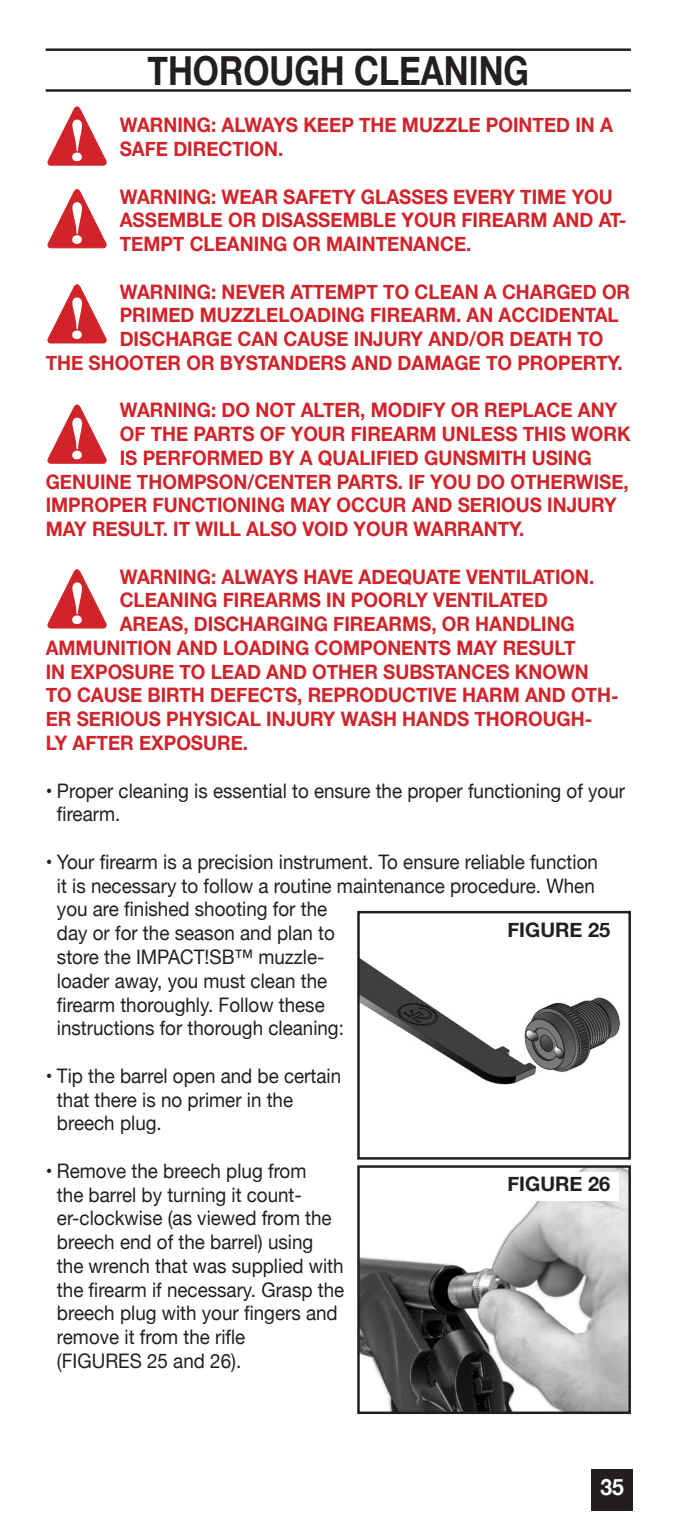
<style>
.page{position:relative;width:674px;height:1531px;background:#fff}
.page>*{position:absolute;margin:0;border:0;box-sizing:border-box;transform-origin:0 0}
.t1{font:700 40px "Helvetica Neue";color:#231f20;scale:.84 1}
.t2{font:700 22.5px "Helvetica Neue";color:#fff;scale:.94 1}
.t3{font:700 20px/23.8px "Helvetica Neue";color:#d1232a;scale:.94 1}
.t4{font:20px/23.8px "Helvetica Neue";color:#231f20;scale:.94 1}
.t5{font:700 20px "Helvetica Neue";color:#231f20}
.t6{font:700 20px "Helvetica Neue";letter-spacing:.085em;color:#d1232a;scale:.94 1}
</style>
<div class="page">
<div style="left:591px;top:1468px;width:42px;height:42px;background:#231f20"></div>
<hr style="left:46px;top:48px;width:585px;height:3px;background:#231f20">
<hr style="left:46px;top:89px;width:585px;height:3px;background:#231f20">
<img style="left:360px;top:958px;width:261px;height:127px">
<div style="left:357px;top:910px;width:274px;height:249px;border:2px solid #231f20"></div>
<img style="left:360px;top:1168px;width:268px;height:242px">
<div style="left:357px;top:1165px;width:274px;height:248px;border:2px solid #231f20"></div>
<div style="left:498px;top:1171px;width:121px;height:29px;background:#fff"></div>
<svg style="left:47px;top:106px;width:60px;height:60px"></svg>
<svg style="left:47px;top:404px;width:60px;height:60px"></svg>
<svg style="left:47px;top:569px;width:60px;height:60px"></svg>
<svg style="left:47px;top:189px;width:60px;height:60px"></svg>
<svg style="left:47px;top:284px;width:60px;height:60px"></svg>
<h1 class="t1" style="left:147px;top:39px;width:456px">THOROUGH CLEANING</h1>
<p class="t3" style="left:120px;top:114px;width:210px">WARNING: ALWAYS KEE</p>
<p class="t3" style="left:341px;top:114px;width:111px">P THE MUZZLE</p>
<p class="t3" style="left:486px;top:114px;width:137px">POINTED IN A</p>
<p class="t3" style="left:120px;top:137px;width:176px">SAFE DIRECTION.</p>
<p class="t3" style="left:120px;top:185px;width:540px">WARNING: WEAR SAFETY GLASSES EVERY TIM E YOU<br>ASSEMBLE OR DISASSEMBLE YOUR FIREARM AND AT-<br>TEMPT CLEANING OR MAINTENANCE.</p>
<p class="t3" style="left:120px;top:280px;width:246px">WARNING: NEVER ATTEMPT</p>
<p class="t6" style="left:383px;top:276px;width:172px">TO CLEAN A CHARG</p>
<p class="t3" style="left:570px;top:280px;width:58px">ED OR</p>
<p class="t3" style="left:120px;top:304px;width:14px">PRIM</p>
<p class="t3" style="left:168px;top:304px;width:186px">ED MUZZLELOADING</p>
<p class="t3" style="left:370px;top:304px;width:62px">FIR EARM</p>
<p class="t3" style="left:456px;top:304px;width:55px">. AN AC-CI-</p>
<p class="t3" style="left:545px;top:304px;width:39px">DEN-TA</p>
<p class="t3" style="left:607px;top:304px;width:13px">L</p>
<p class="t3" style="left:120px;top:327px;width:79px">DIS-CHARG</p>
<p class="t3" style="left:220px;top:327px;width:34px">E CAN</p>
<p class="t3" style="left:283px;top:327px;width:15px">CAU</p>
<p class="t3" style="left:324px;top:327px;width:41px">SE IN-JU-R</p>
<p class="t3" style="left:46px;top:327px;width:595px;text-indent:365px">Y AN D/OR DEATH TO<br>THE SHOOT-ER OR BYSTAN DERS AN D DAMAG</p>
<p class="t3" style="left:468px;top:351px;width:165px">E TO PROP-ER-TY.</p>
<p class="t3" style="left:120px;top:399px;width:159px">WARNING: DO NOT</p>
<p class="t3" style="left:120px;top:399px;width:516px;text-indent:181px">ALTER, MODIFY OR REPLACE ANY<br>OF THE PARTS OF YOUR FIREARM UNLESS</p>
<p class="t3" style="left:120px;top:422px;width:544px;text-indent:403px">THIS WORK<br>IS PERFORMED BY A QUALIFIED GUNSMITH USING</p>
<p class="t3" style="left:46px;top:470px;width:30px">GENU</p>
<p class="t3" style="left:100px;top:470px;width:98px">INE THOMPS</p>
<p class="t3" style="left:219px;top:470px;width:241px">ON/CENTER PARTS. IF YOU</p>
<p class="t3" style="left:476px;top:470px;width:51px">DO OTHE</p>
<p class="t3" style="left:46px;top:470px;width:622px;text-indent:517px">RWISE,<br>IMPROPER FUNCTIONING MAY OCCUR AND SERIOUS INJURY<br>MAY RESULT. IT WILL ALSOVO</p>
<p class="t3" style="left:329px;top:517px;width:19px">IDYO</p>
<p class="t3" style="left:381px;top:517px;width:154px">UR WARRANTY.</p>
<p class="t3" style="left:120px;top:565px;width:283px">WARNING: ALWAYS HAVE ADEQ</p>
<p class="t3" style="left:120px;top:565px;width:506px;text-indent:292px">UATE VENTILATION.<br>CLEANING FIREARMS IN POORLY VENTILATED<br>AREAS, DISCHARGING FIREARMS, OR HANDL</p>
<p class="t3" style="left:46px;top:612px;width:565px;text-align:justify;text-indent:495px">ING AMMUNITION AND LOADING COMPONENTS MAY RESULT IN EXPOSURE TOLE</p>
<p class="t3" style="left:234px;top:660px;width:379px">AD ANDOTHE R SUBSTANCES KNOWN</p>
<p class="t3" style="left:46px;top:684px;width:156px">TO CAUSE BIRTHDEFE</p>
<p class="t3" style="left:259px;top:684px;width:122px">CTS, REPRODU</p>
<p class="t3" style="left:402px;top:684px;width:46px">CTIVEH</p>
<p class="t3" style="left:476px;top:684px;width:116px">ARM AND OTH</p>
<p class="t3" style="left:611px;top:684px;width:10px">-</p>
<p class="t3" style="left:46px;top:707px;width:156px">ER SERIOUS PHYS</p>
<p class="t3" style="left:217px;top:707px;width:176px">ICAL INJURY WASHH</p>
<p class="t3" style="left:416px;top:707px;width:189px">ANDS THOROUGH-</p>
<p class="t3" style="left:46px;top:731px;width:217px">LY AFTER EXPOSURE.</p>
<p class="t4" style="left:57px;top:779px;width:606px;text-indent:-11px">• Proper cleaning is essential to ensure the proper functioning of your firearm.</p>
<p class="t4" style="left:57px;top:851px;width:577px;text-indent:-11px">• Your firearm is a precision instrument. To ensure reliable function it is necessary to follow a routine maintenance procedure. When you are finished shooting for the<br>day or for the season and plan to<br>store the IMPACT!SB™ muzzle-<br>loader away, you must clean the<br>firearm thoroughly. Follow these<br>instructions for thorough cleaning:</p>
<p class="t4" style="left:57px;top:1064px;width:304px;text-indent:-11px">• Tip the barrel open and be certain that there is no primer in the breech plug.</p>
<p class="t4" style="left:57px;top:1159px;width:307px;text-indent:-11px">• Remove the breech plug from<br>the barrel by turning it count&shy;er-clockwise (as viewed from the breech end of the barrel) using the wrench that was supplied with the firearm if necessary. Grasp the breech plug with your fingers and remove it from the rifle<br>(FIGURES 25 and 26).</p>
<p class="t5" style="left:507px;top:914px;width:104px">FIGURE 25</p>
<p class="t5" style="left:507px;top:1168px;width:104px">FIGURE 26</p>
<p class="t2" style="left:600px;top:1468px;width:27px">35</p>
</div>
